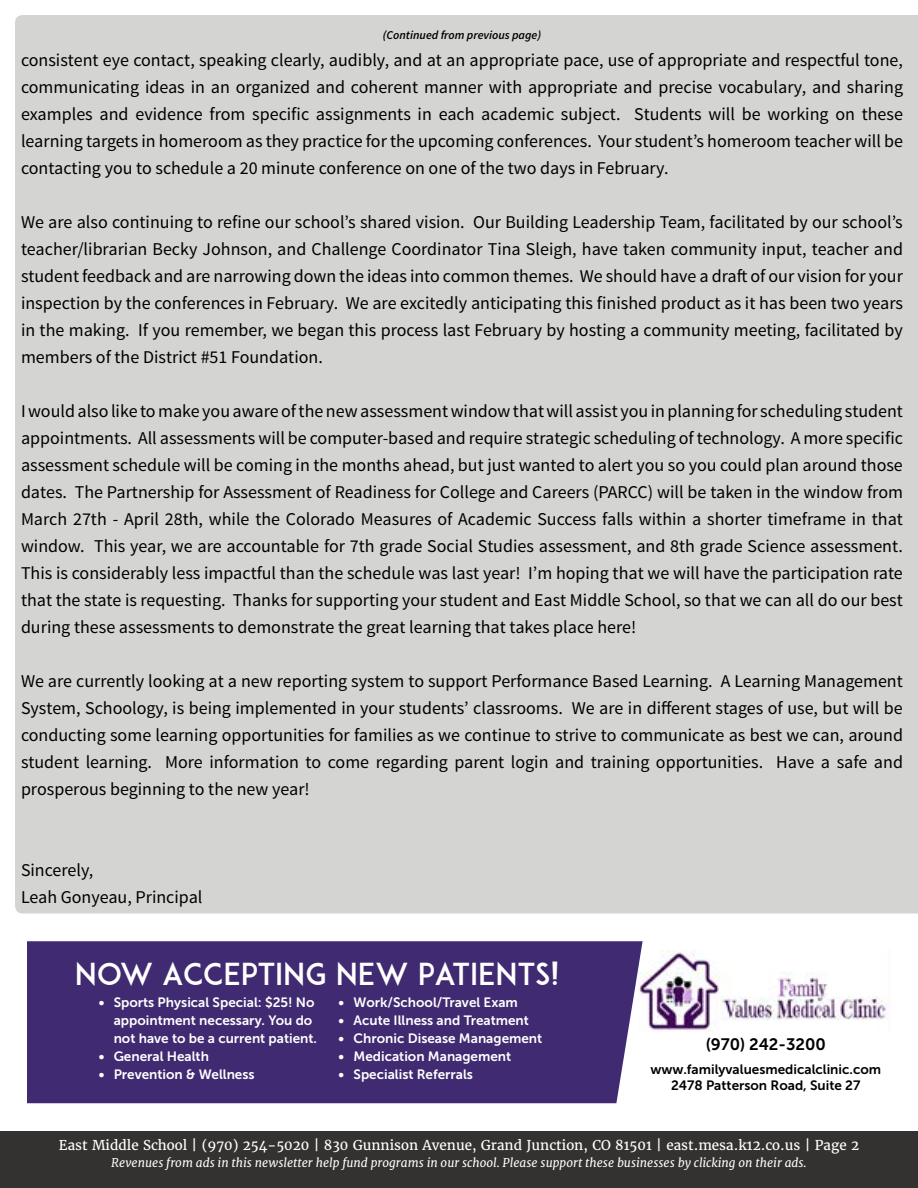
<style>
.page{position:relative;width:918px;height:1188px;background:#fff}
.page>*{position:absolute;margin:0;border:0;box-sizing:border-box;transform-origin:0 0}
.t1{font:30px "ADAM.CGPRO";color:#fff}
.t2{font:18px/27px "Source Sans Pro";color:#000;text-align:justify}
.t3{font:16.5px "Museo Sans 700";color:#000}
.t4{font:13.5px/18px "Museo Sans 700";color:#fff}
.t5{font:13.5px "Merriweather";color:#fff}
.t6{font:13.5px/16.5px "Museo Sans 700";color:#000;text-align:center}
.t7{font:italic 12px "Merriweather";color:#fff}
.t8{font:italic 600 12px "Source Sans Pro";color:#000}
</style>
<div class="page">
<div style="left:0;top:1131px;width:918px;height:57px;background:#333231"></div>
<div style="left:15px;top:15px;width:903px;height:898px;background:#d4d4d3"></div>
<img style="left:643px;top:950px;width:247px;height:82px">
<div style="left:27px;top:941px;width:616px;height:162px;background:#402a71"></div>
<p class="t8" style="left:383px;top:27px;width:160px">(Continued from previous page)</p>
<p class="t2" style="left:21px;top:46px;width:884px">consistent eye contact, speaking clearly, audibly, and at an appropriate pace, use of appropriate and respectful tone, communicating ideas in an organized and coherent manner with appropriate and precise vocabulary, and sharing examples and evidence from specific assignments in each academic subject. Students will be working on these learning targets in homeroom as they practice for the upcoming conferences. Your student’s homeroom teacher will be contacting you to schedule a 20 minute conference on one of the two days in February.</p>
<p class="t2" style="left:21px;top:208px;width:884px">We are also continuing to refine our school’s shared vision. Our Building Leadership Team, facilitated by our school’s teacher/librarian Becky Johnson, and Challenge Coordinator Tina Sleigh, have taken community input, teacher and student feedback and are narrowing down the ideas into common themes. We should have a draft of our vision for your inspection by the conferences in February. We are excitedly anticipating this finished product as it has been two years in the making. If you remember, we began this process last February by hosting a community meeting, facilitated by members of the District #51 Foundation.</p>
<p class="t2" style="left:21px;top:397px;width:884px">I would also like to make you aware of the new assessment window that will assist you in planning for scheduling student appointments. All assessments will be computer-based and require strategic scheduling of technology. A more specific assessment schedule will be coming in the months ahead, but just wanted to alert you so you could plan around those dates. The Partnership for Assessment of Readiness for College and Careers (PARCC) will be taken in the window from March 27th - April 28th, while the Colorado Measures of Academic Success falls within a shorter timeframe in that window. This year, we are accountable for 7th grade Social Studies assessment, and 8th grade Science assessment.<br>This is considerably less impactful than the schedule was last year! I’m hoping that we will have the participation rate that the state is requesting. Thanks for supporting your student and East Middle School, so that we can all do our best during these assessments to demonstrate the great learning that takes place here!</p>
<p class="t2" style="left:21px;top:667px;width:884px">We are currently looking at a new reporting system to support Performance Based Learning. A Learning Management System, Schoology, is being implemented in your students’ classrooms. We are in different stages of use, but will be conducting some learning opportunities for families as we continue to strive to communicate as best we can, around student learning. More information to come regarding parent login and training opportunities. Have a safe and prosperous beginning to the new year!</p>
<p class="t2" style="left:21px;top:856px;width:183px">Sincerely,<br>Leah Gonyeau, Principal</p>
<h1 class="t1" style="left:75px;top:956px;width:486px">NOW ACCEPTING NEW PATIENTS!</h1>
<p class="t4" style="left:114px;top:994px;width:205px;text-indent:-15px">• Sports Physical Special: $25! No appointment necessary. You do not have to be a current patient.</p>
<p class="t4" style="left:99px;top:1048px;width:112px">• General Health</p>
<p class="t4" style="left:99px;top:1066px;width:157px">• Prevention &amp; Wellness</p>
<p class="t4" style="left:339px;top:994px;width:181px">• Work/School/Travel Exam</p>
<p class="t4" style="left:339px;top:1012px;width:192px">• Acute Illness and Treatment</p>
<p class="t4" style="left:339px;top:1030px;width:205px">• Chronic Disease Management</p>
<p class="t4" style="left:339px;top:1048px;width:174px">• Medication Management</p>
<p class="t4" style="left:339px;top:1066px;width:136px">• Specialist Referrals</p>
<p class="t3" style="left:706px;top:1035px;width:122px">(970) 242-3200</p>
<p class="t6" style="left:650px;top:1061px;width:232px">www.familyvaluesmedicalclinic.com<br>2478 Patterson Road, Suite 27</p>
<p class="t5" style="left:59px;top:1137px;width:802px">East Middle School | (970) 254-5020 | 830 Gunnison Avenue, Grand Junction, CO 81501 | east.mesa.k12.co.us | Page 2</p>
<p class="t7" style="left:111px;top:1155px;width:697px">Revenues from ads in this newsletter help fund programs in our school. Please support these businesses by clicking on their ads.</p>
</div>
